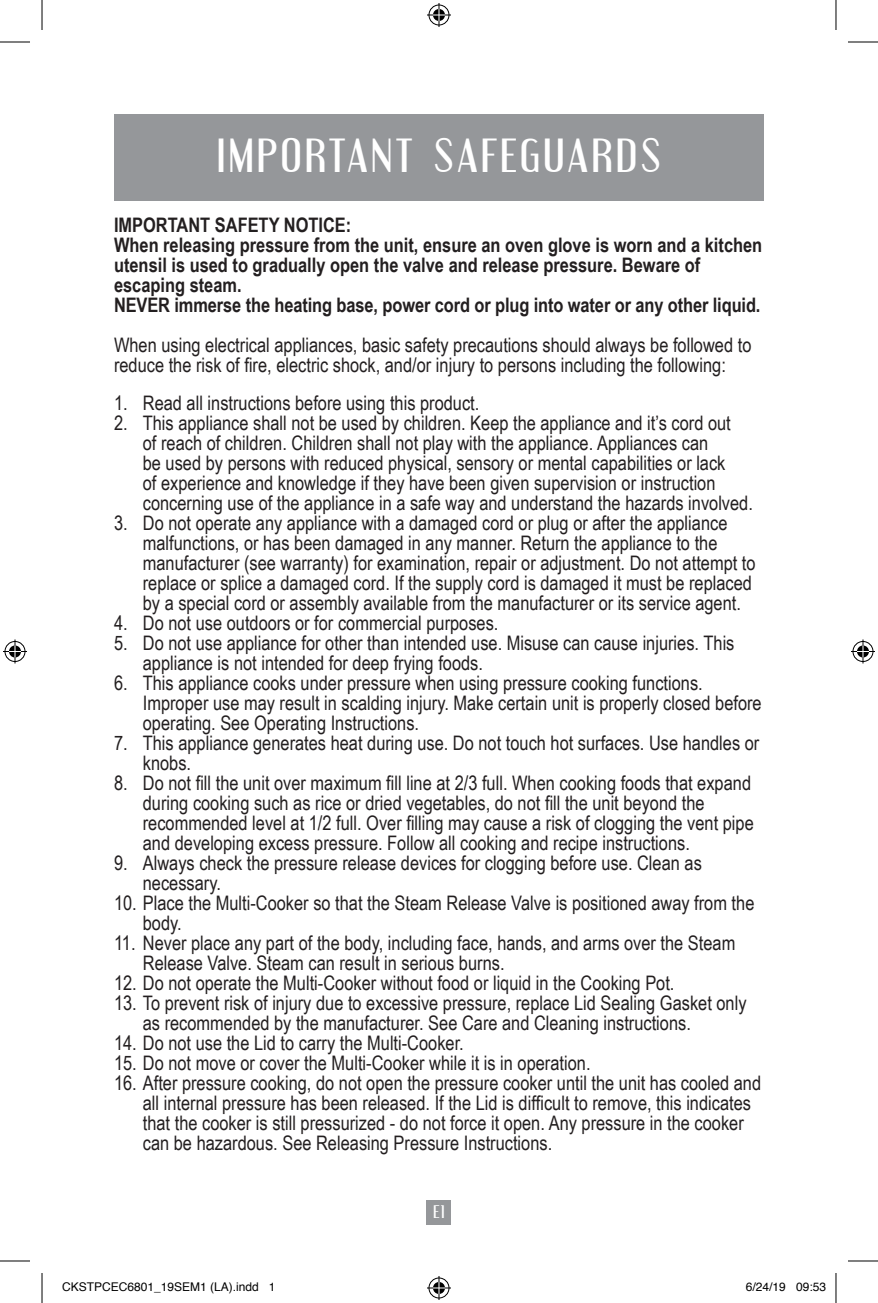
<style>
.page{position:relative;width:878px;height:1303px;background:#fff}
.page>*{position:absolute;margin:0;border:0;box-sizing:border-box;transform-origin:0 0}
.t1{font:42px "Engebrechtre";letter-spacing:.1em;color:#fff}
.t2{font:20px/20px "Arial Narrow";color:#231f20}
.t3{font:700 20px/20px "Arial Narrow";color:#231f20}
.t4{font:16px "Engebrechtre";color:#fff}
.t5{font:12px "Helvetica";color:#000}
</style>
<div class="page">
<div style="left:427px;top:1200px;width:24px;height:25px;background:#95979a"></div>
<div style="left:114px;top:114px;width:650px;height:86px;background:#95979a"></div>
<hr style="left:0;top:42px;width:30px;height:1px;background:#000">
<hr style="left:848px;top:42px;width:30px;height:1px;background:#000">
<hr style="left:0;top:1261px;width:30px;height:1px;background:#000">
<hr style="left:848px;top:1261px;width:30px;height:1px;background:#000">
<hr style="left:42px;top:0;width:1px;height:30px;background:#000">
<hr style="left:42px;top:1273px;width:1px;height:30px;background:#000">
<hr style="left:835px;top:0;width:1px;height:30px;background:#000">
<hr style="left:835px;top:1273px;width:1px;height:30px;background:#000">
<svg style="left:427px;top:3px;width:24px;height:24px"></svg>
<svg style="left:427px;top:1276px;width:24px;height:24px"></svg>
<svg style="left:3px;top:639px;width:24px;height:24px"></svg>
<svg style="left:851px;top:639px;width:24px;height:24px"></svg>
<h1 class="t1" style="left:217px;top:131px;width:444px">IMPORTANT SAFEGUARDS</h1>
<p class="t3" style="left:114px;top:214px;width:650px">IMPORTANT SAFETY NOTICE:<br>When releasing pressure from the unit, ensure an oven glove is worn and a kitchen utensil is used to gradually open the valve and release pressure. Beware of escaping steam.<br>NEVER immerse the heating base, power cord or plug into water or any other liquid.</p>
<p class="t2" style="left:114px;top:335px;width:639px">When using electrical appliances, basic safety precautions should always be followed to reduce the risk of fire, electric shock, and/or injury to persons including the following:</p>
<p class="t2" style="left:114px;top:393px;width:367px">1. Read all instructions before using this product.</p>
<p class="t2" style="left:143px;top:413px;width:611px;text-indent:-29px">2. This appliance shall not be used by children. Keep the appliance and it’s cord out<br>of reach of children. Children shall not play with the appliance. Appliances can<br>be used by persons with reduced physical, sensory or mental capabilities or lack<br>of experience and knowledge if they have been given supervision or instruction concerning use of the appliance in a safe way and understand the hazards involved.</p>
<p class="t2" style="left:143px;top:513px;width:614px;text-indent:-29px">3. Do not operate any appliance with a damaged cord or plug or after the appliance malfunctions, or has been damaged in any manner. Return the appliance to the manufacturer (see warranty) for examination, repair or adjustment. Do not attempt to replace or splice a damaged cord. If the supply cord is damaged it must be replaced by a special cord or assembly available from the manufacturer or its service agent.</p>
<p class="t2" style="left:114px;top:613px;width:386px">4. Do not use outdoors or for commercial purposes.</p>
<p class="t2" style="left:143px;top:633px;width:593px;text-indent:-29px">5. Do not use appliance for other than intended use. Misuse can cause injuries. This appliance is not intended for deep frying foods.</p>
<p class="t2" style="left:143px;top:673px;width:620px;text-indent:-29px">6. This appliance cooks under pressure when using pressure cooking functions.<br>Improper use may result in scalding injury. Make certain unit is properly closed before operating. See Operating Instructions.</p>
<p class="t2" style="left:143px;top:733px;width:618px;text-indent:-29px">7. This appliance generates heat during use. Do not touch hot surfaces. Use handles or knobs.</p>
<p class="t2" style="left:143px;top:773px;width:612px;text-indent:-29px">8. Do not fill the unit over maximum fill line at 2/3 full. When cooking foods that expand during cooking such as rice or dried vegetables, do not fill the unit beyond the recommended level at 1/2 full. Over filling may cause a risk of clogging the vent pipe and developing excess pressure. Follow all cooking and recipe instructions.</p>
<p class="t2" style="left:143px;top:853px;width:560px;text-indent:-29px">9. Always check the pressure release devices for clogging before use. Clean as necessary.</p>
<p class="t2" style="left:143px;top:893px;width:613px;text-indent:-29px">10. Place the Multi-Cooker so that the Steam Release Valve is positioned away from the body.</p>
<p class="t2" style="left:143px;top:933px;width:594px;text-indent:-29px">11. Never place any part of the body, including face, hands, and arms over the Steam<br>Release Valve. Steam can result in serious burns.</p>
<p class="t2" style="left:114px;top:973px;width:562px">12. Do not operate the Multi-Cooker without food or liquid in the Cooking Pot.</p>
<p class="t2" style="left:143px;top:993px;width:605px;text-indent:-29px">13. To prevent risk of injury due to excessive pressure, replace Lid Sealing Gasket only as recommended by the manufacturer. See Care and Cleaning instructions.</p>
<p class="t2" style="left:114px;top:1033px;width:351px">14. Do not use the Lid to carry the Multi-Cooker.</p>
<p class="t2" style="left:114px;top:1053px;width:478px">15. Do not move or cover the Multi-Cooker while it is in operation.</p>
<p class="t2" style="left:143px;top:1073px;width:620px;text-indent:-29px">16. After pressure cooking, do not open the pressure cooker until the unit has cooled and all internal pressure has been released. If the Lid is difficult to remove, this indicates that the cooker is still pressurized - do not force it open. Any pressure in the cooker can be hazardous. See Releasing Pressure Instructions.</p>
<p class="t4" style="left:433px;top:1202px;width:12px">E1</p>
<p class="t5" style="left:62px;top:1277px;width:215px">CKSTPCEC6801_19SEM1 (LA).indd 1</p>
<p class="t5" style="left:746px;top:1277px;width:82px">6/24/19 09:53</p>
</div>
